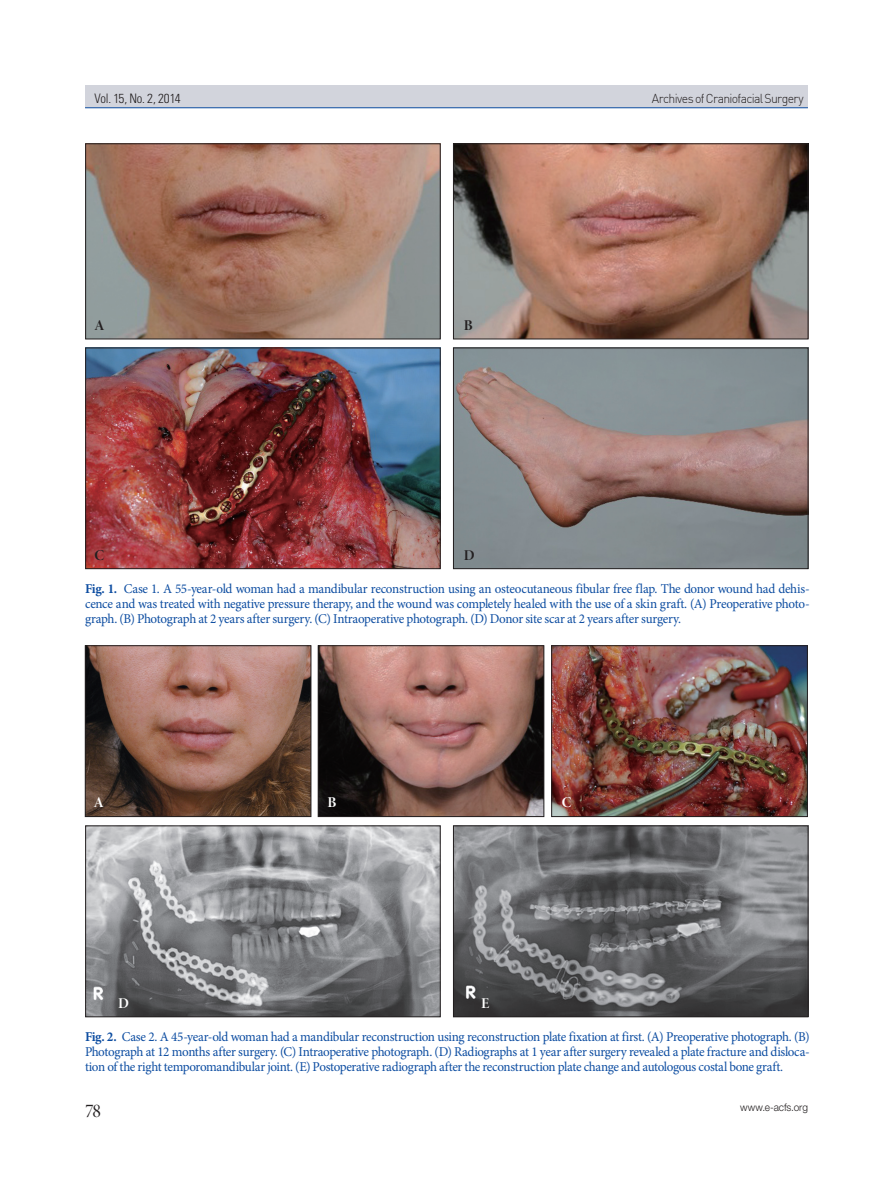
<style>
.page{position:relative;width:893px;height:1191px;background:#fff}
.page>*{position:absolute;margin:0;border:0;box-sizing:border-box;transform-origin:0 0}
.t1{font:19.5px "Minion Pro Disp";color:#231f20;scale:.96 1}
.t2{font:15px "Minion Pro Bold Disp";color:#fff}
.t3{font:15px "Minion Pro Bold Disp";color:#231f20}
.t4{font:13.5px/15px "Minion Pro";letter-spacing:-.025em;color:#0d4da1;text-align:justify}
.t5{font:300 condensed 13.05px "Univers";letter-spacing:-.015em;color:#231f20;scale:.96 1}
.t6{font:300 12.75px "DIN";letter-spacing:-.055em;color:#231f20;scale:.96 1}
.t7{font:300 10.5px "Helvetica Neue";letter-spacing:-.005em;color:#231f20;scale:.96 1}
.s1{font-weight:700}
</style>
<div class="page">
<div style="left:85px;top:85px;width:723px;height:22px;background:#d2d4dc"></div>
<hr style="left:85px;top:107px;width:723px;height:1px;background:#0d4da1">
<img style="left:87px;top:350px;width:351px;height:217px">
<div style="left:85px;top:348px;width:355px;height:221px;border:1px solid #231f20"></div>
<img style="left:87px;top:146px;width:351px;height:191px">
<div style="left:85px;top:144px;width:355px;height:195px;border:1px solid #231f20"></div>
<img style="left:455px;top:350px;width:351px;height:217px">
<div style="left:453px;top:348px;width:355px;height:221px;border:1px solid #231f20"></div>
<img style="left:455px;top:146px;width:351px;height:191px">
<div style="left:453px;top:144px;width:355px;height:195px;border:1px solid #231f20"></div>
<img style="left:87px;top:827px;width:351px;height:188px">
<div style="left:85px;top:825px;width:355px;height:192px;border:1px solid #231f20"></div>
<img style="left:320px;top:647px;width:222px;height:168px">
<div style="left:318px;top:645px;width:226px;height:172px;border:1px solid #231f20"></div>
<img style="left:87px;top:647px;width:222px;height:168px">
<div style="left:85px;top:645px;width:226px;height:172px;border:1px solid #231f20"></div>
<img style="left:455px;top:827px;width:351px;height:188px">
<div style="left:453px;top:825px;width:355px;height:192px;border:1px solid #231f20"></div>
<img style="left:553px;top:647px;width:253px;height:168px">
<div style="left:551px;top:645px;width:257px;height:172px;border:1px solid #231f20"></div>
<p class="t5" style="left:95px;top:91px;width:91px">Vol. 15, No. 2, 2014</p>
<p class="t6" style="left:652px;top:90px;width:160px">Archives of Craniofacial Surgery</p>
<p class="t3" style="left:95px;top:316px;width:11px">A</p>
<p class="t3" style="left:95px;top:546px;width:11px">C</p>
<p class="t3" style="left:464px;top:316px;width:11px">B</p>
<p class="t3" style="left:464px;top:546px;width:12px">D</p>
<p class="t4" style="left:85px;top:581px;width:726px"><span class="s1">Fig. 1.</span> Case 1. A 55-year-old woman had a mandibular reconstruction using an osteocutaneous fibular free flap. The donor wound had dehis&shy;cence and was treated with negative pressure therapy, and the wound was completely healed with the use of a skin graft. (A) Preoperative photo&shy;graph. (B) Photograph at 2 years after surgery. (C) Intraoperative photograph. (D) Donor site scar at 2 years after surgery.</p>
<p class="t2" style="left:94px;top:793px;width:11px">A</p>
<p class="t2" style="left:118px;top:994px;width:12px">D</p>
<p class="t2" style="left:327px;top:793px;width:11px">B</p>
<p class="t2" style="left:562px;top:793px;width:11px">C</p>
<p class="t2" style="left:481px;top:994px;width:10px">E</p>
<p class="t4" style="left:85px;top:1029px;width:726px"><span class="s1">Fig. 2.</span> Case 2. A 45-year-old woman had a mandibular reconstruction using reconstruction plate fixation at first. (A) Preoperative photograph. (B)<br>Photograph at 12 months after surgery. (C) Intraoperative photograph. (D) Radiographs at 1 year after surgery revealed a plate fracture and disloca&shy;tion of the right temporomandibular joint. (E) Postoperative radiograph after the reconstruction plate change and autologous costal bone graft.</p>
<h1 class="t1" style="left:85px;top:1099px;width:18px">78</h1>
<p class="t7" style="left:740px;top:1100px;width:72px">www.e-acfs.org</p>
</div>
